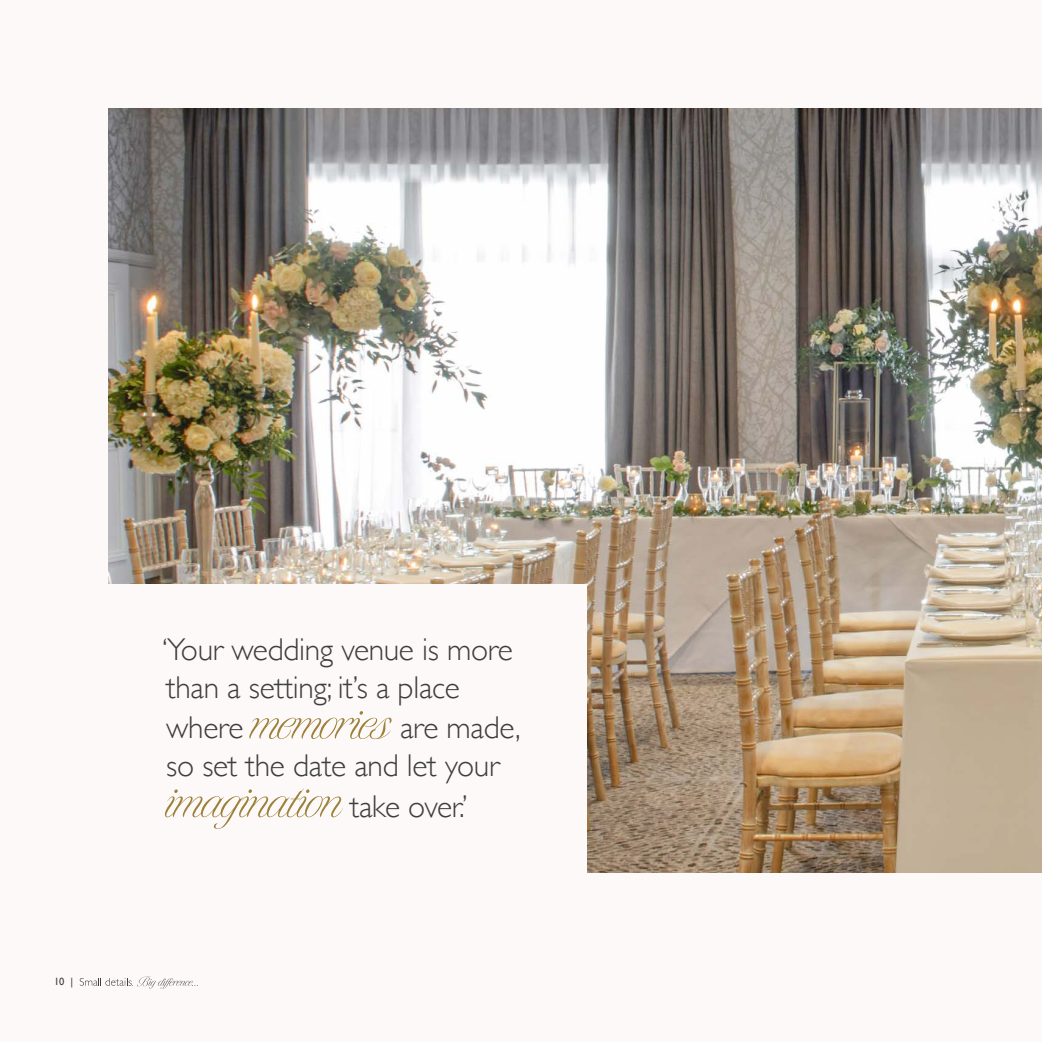
<style>
.page{position:relative;width:1042px;height:1042px;background:#fdf9f9}
.page>*{position:absolute;margin:0;border:0;box-sizing:border-box;transform-origin:0 0}
.t1{font:300 55.5px "Tangier";letter-spacing:-.01em;color:#9c8139}
.t2{font:300 31.5px/37.8px "Gill Sans";letter-spacing:-.01em;color:#3e3e3f}
.t3{font:10.5px "Gill Sans";color:#3e3e3f}
.s1{font-family:"Tangier";font-size:55.5px;color:#9c8139}
.s2{font-family:"Gill Sans";font-size:31.5px;color:#3e3e3f}
</style>
<div class="page">
<svg style="left:80px;top:976px;width:118px;height:12px"></svg>
<img style="left:108px;top:108px;width:934px;height:765px">
<div style="left:108px;top:584px;width:479px;height:299px;background:#fdf9f9"></div>
<p class="t3" style="left:54px;top:975px;width:21px">10 |</p>
<p class="t2" style="left:162px;top:629px;width:352px">‘Your wedding venue is more than a setting; it’s a place</p>
<p class="t2" style="left:166px;top:708px;width:356px">where <span class="s1">memories</span> are made, so set the date and let your</p>
<h1 class="t1" style="left:166px;top:768px;width:303px">imagination <span class="s2">take over.’</span></h1>
</div>
